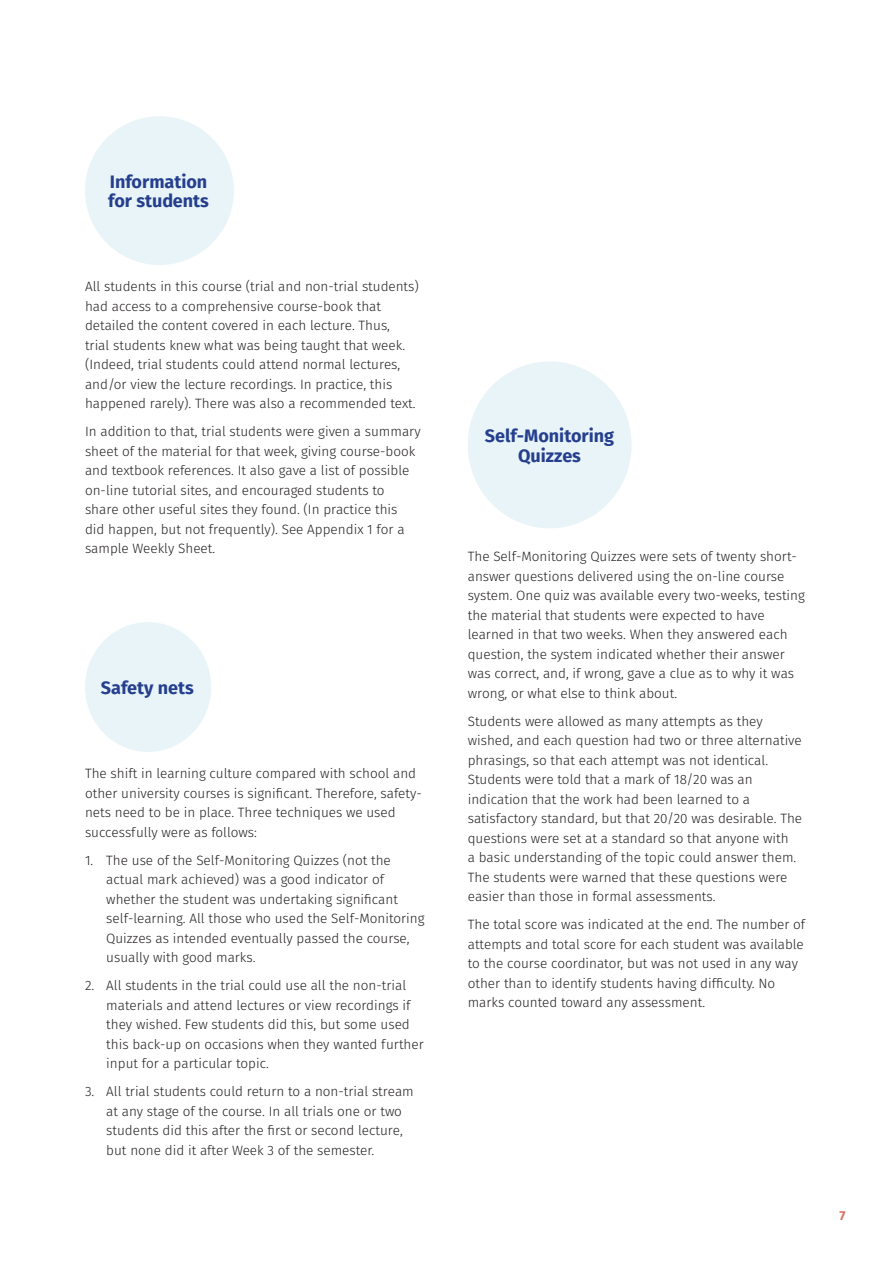
<style>
.page{position:relative;width:893px;height:1263px;background:#fff}
.page>*{position:absolute;margin:0;border:0;box-sizing:border-box;transform-origin:0 0}
.t1{font:700 18px/19.5px "Fira Sans";color:#253f8e}
.t2{font:300 13.5px/19.5px "Fira Sans";color:#231f20}
.t3{font:700 12.9px "Fira Sans";color:#d97160}
</style>
<div class="page">
<div style="left:85px;top:116px;width:149px;height:149px;background:#e8f4f8;border-radius:50%"></div>
<div style="left:468px;top:361px;width:164px;height:167px;background:#e8f4f8;border-radius:50%"></div>
<div style="left:85px;top:622px;width:126px;height:130px;background:#e8f4f8;border-radius:50%"></div>
<h1 class="t1" style="left:108px;top:173px;width:102px">Information for students</h1>
<p class="t2" style="left:85px;top:278px;width:335px">All students in this course (trial and non-trial students) had access to a comprehensive course-book that detailed the content covered in each lecture. Thus,<br>trial students knew what was being taught that week. (Indeed, trial students could attend normal lectures, and/or view the lecture recordings. In practice, this happened rarely). There was also a recommended text.</p>
<p class="t2" style="left:85px;top:423px;width:337px">In addition to that, trial students were given a summary sheet of the material for that week, giving course-book and textbook references. It also gave a list of possible on-line tutorial sites, and encouraged students to share other useful sites they found. (In practice this<br>did happen, but not frequently). See Appendix 1 for a sample Weekly Sheet.</p>
<h1 class="t1" style="left:101px;top:679px;width:94px">Safety nets</h1>
<p class="t2" style="left:85px;top:765px;width:338px">The shift in learning culture compared with school and other university courses is significant. Therefore, safety&shy;nets need to be in place. Three techniques we used successfully were as follows:</p>
<p class="t2" style="left:106px;top:851px;width:320px;text-indent:-21px">1. The use of the Self-Monitoring Quizzes (not the actual mark achieved) was a good indicator of whether the student was undertaking significant self-learning. All those who used the Self-Monitoring Quizzes as intended eventually passed the course, usually with good marks.</p>
<p class="t2" style="left:106px;top:977px;width:319px;text-indent:-21px">2. All students in the trial could use all the non-trial materials and attend lectures or view recordings if they wished. Few students did this, but some used this back-up on occasions when they wanted further input for a particular topic.</p>
<p class="t2" style="left:106px;top:1083px;width:309px;text-indent:-21px">3. All trial students could return to a non-trial stream at any stage of the course. In all trials one or two students did this after the first or second lecture, but none did it after Week 3 of the semester.</p>
<h1 class="t1" style="left:485px;top:427px;width:131px;text-align:center">Self-Monitoring<br>Quizzes</h1>
<p class="t2" style="left:468px;top:548px;width:339px">The Self-Monitoring Quizzes were sets of twenty short&shy;answer questions delivered using the on-line course system. One quiz was available every two-weeks, testing the material that students were expected to have learned in that two weeks. When they answered each question, the system indicated whether their answer was correct, and, if wrong, gave a clue as to why it was wrong, or what else to think about.</p>
<p class="t2" style="left:468px;top:712px;width:336px">Students were allowed as many attempts as they wished, and each question had two or three alternative phrasings, so that each attempt was not identical.<br>Students were told that a mark of 18/20 was an indication that the work had been learned to a satisfactory standard, but that 20/20 was desirable. The questions were set at a standard so that anyone with<br>a basic understanding of the topic could answer them.<br>The students were warned that these questions were easier than those in formal assessments.</p>
<p class="t2" style="left:468px;top:916px;width:339px">The total score was indicated at the end. The number of attempts and total score for each student was available to the course coordinator, but was not used in any way other than to identify students having difficulty. No marks counted toward any assessment.</p>
<p class="t3" style="left:839px;top:1206px;width:8px">7</p>
</div>
